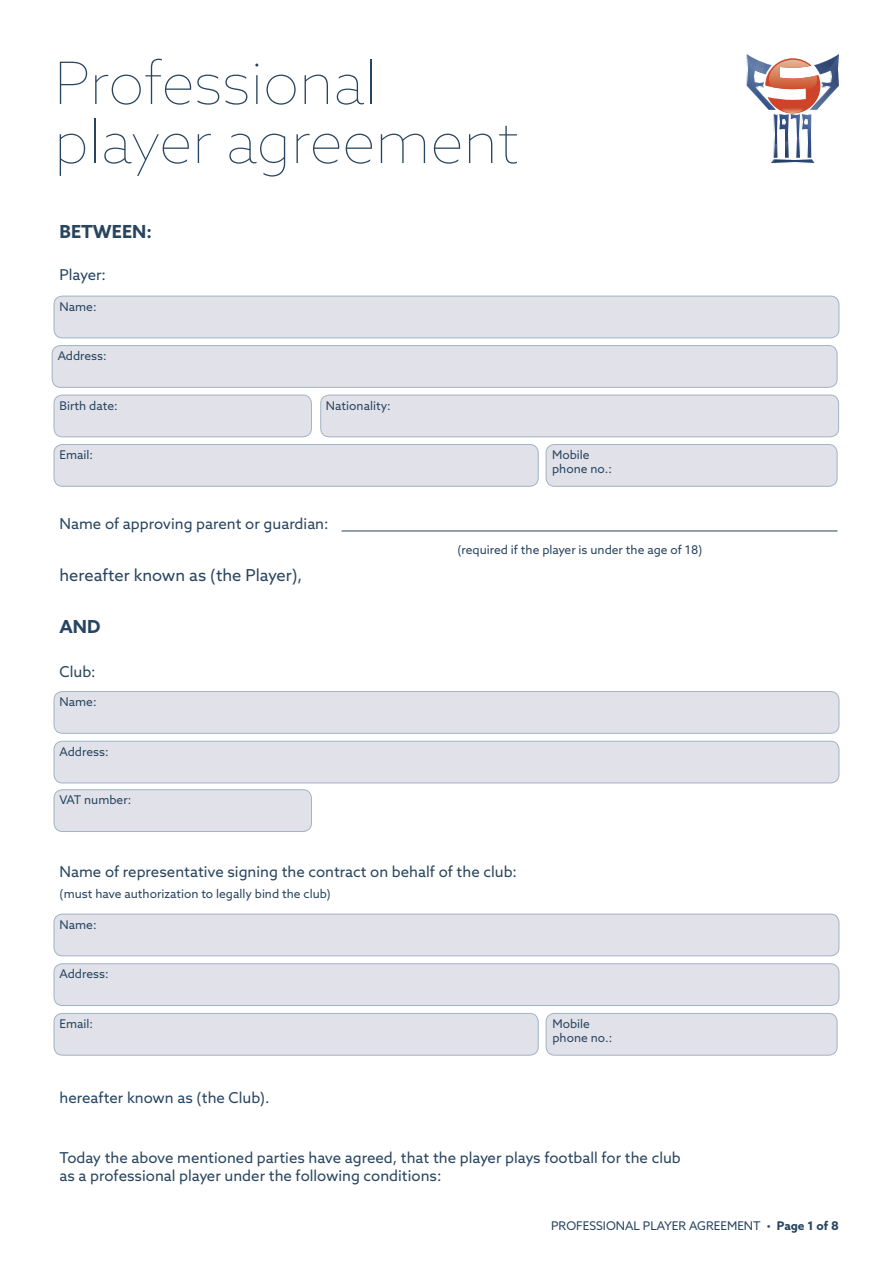
<style>
.page{position:relative;width:893px;height:1263px;background:#fff}
.page>*{position:absolute;margin:0;border:0;box-sizing:border-box;transform-origin:0 0}
.t1{font:100 58.5px "Azo Sans";color:#284560}
.t2{font:700 18px "Azo Sans";color:#284560}
.t3{font:16.5px "Azo Sans";color:#284560}
.t4{font:15px/18px "Azo Sans";color:#284560}
.t5{font:12px/14.4px "Azo Sans";color:#284560}
.s1{font-weight:700}
</style>
<div class="page">
<hr style="left:771px;top:163px;width:43px;height:1px;background:#f9f9fa">
<svg style="left:747px;top:54px;width:92px;height:109px"></svg>
<div style="left:54px;top:296px;width:785px;height:42px;background:#e1e2e9;border-radius:9px"></div>
<div style="left:54px;top:296px;width:785px;height:42px;border:1px solid #a1b3c4;border-radius:9px"></div>
<div style="left:54px;top:691px;width:785px;height:42px;background:#e1e2e9;border-radius:9px"></div>
<div style="left:54px;top:691px;width:785px;height:43px;border:1px solid #a1b3c4;border-radius:9px"></div>
<div style="left:54px;top:914px;width:785px;height:42px;background:#e1e2e9;border-radius:9px"></div>
<div style="left:54px;top:914px;width:785px;height:42px;border:1px solid #a1b3c4;border-radius:9px"></div>
<div style="left:52px;top:346px;width:785px;height:41px;background:#e1e2e9;border-radius:9px"></div>
<div style="left:52px;top:345px;width:785px;height:43px;border:1px solid #a1b3c4;border-radius:9px"></div>
<div style="left:54px;top:741px;width:785px;height:42px;background:#e1e2e9;border-radius:9px"></div>
<div style="left:54px;top:741px;width:785px;height:42px;border:1px solid #a1b3c4;border-radius:9px"></div>
<div style="left:54px;top:964px;width:785px;height:41px;background:#e1e2e9;border-radius:9px"></div>
<div style="left:54px;top:963px;width:785px;height:43px;border:1px solid #a1b3c4;border-radius:9px"></div>
<div style="left:54px;top:395px;width:257px;height:42px;background:#e1e2e9;border-radius:9px"></div>
<div style="left:54px;top:395px;width:258px;height:42px;border:1px solid #a1b3c4;border-radius:9px"></div>
<div style="left:54px;top:790px;width:257px;height:41px;background:#e1e2e9;border-radius:9px"></div>
<div style="left:54px;top:789px;width:258px;height:43px;border:1px solid #a1b3c4;border-radius:9px"></div>
<div style="left:54px;top:444px;width:484px;height:42px;background:#e1e2e9;border-radius:9px"></div>
<div style="left:54px;top:444px;width:485px;height:43px;border:1px solid #a1b3c4;border-radius:9px"></div>
<div style="left:54px;top:1013px;width:484px;height:42px;background:#e1e2e9;border-radius:9px"></div>
<div style="left:54px;top:1013px;width:485px;height:42px;border:1px solid #a1b3c4;border-radius:9px"></div>
<div style="left:321px;top:395px;width:518px;height:42px;background:#e1e2e9;border-radius:9px"></div>
<div style="left:320px;top:395px;width:519px;height:42px;border:1px solid #a1b3c4;border-radius:9px"></div>
<div style="left:546px;top:444px;width:291px;height:42px;background:#e1e2e9;border-radius:9px"></div>
<div style="left:546px;top:444px;width:291px;height:43px;border:1px solid #a1b3c4;border-radius:9px"></div>
<div style="left:546px;top:1013px;width:291px;height:42px;background:#e1e2e9;border-radius:9px"></div>
<div style="left:546px;top:1013px;width:291px;height:42px;border:1px solid #a1b3c4;border-radius:9px"></div>
<hr style="left:342px;top:531px;width:495px;height:1px;background:#284560">
<h1 class="t1" style="left:54px;top:45px;width:324px">Professional</h1>
<h1 class="t1" style="left:54px;top:104px;width:466px">player agreement</h1>
<p class="t2" style="left:60px;top:220px;width:94px">BETWEEN:</p>
<p class="t4" style="left:60px;top:266px;width:48px">Player:</p>
<p class="t5" style="left:60px;top:299px;width:39px">Name:</p>
<p class="t5" style="left:58px;top:348px;width:51px">Address:</p>
<p class="t5" style="left:60px;top:398px;width:60px">Birth date:</p>
<p class="t5" style="left:60px;top:447px;width:35px">Email:</p>
<p class="t5" style="left:326px;top:398px;width:66px">Nationality:</p>
<p class="t4" style="left:60px;top:514px;width:271px">Name of approving parent or guardian:</p>
<p class="t3" style="left:60px;top:564px;width:244px">hereafter known as (the Player),</p>
<p class="t2" style="left:60px;top:615px;width:43px">AND</p>
<p class="t4" style="left:60px;top:662px;width:38px">Club:</p>
<p class="t5" style="left:60px;top:694px;width:39px">Name:</p>
<p class="t5" style="left:60px;top:744px;width:51px">Address:</p>
<p class="t5" style="left:60px;top:792px;width:73px">VAT number:</p>
<p class="t5" style="left:552px;top:447px;width:61px">Mobile phone no.:</p>
<p class="t5" style="left:457px;top:542px;width:247px">(required if the player is under the age of 18)</p>
<p class="t4" style="left:60px;top:862px;width:459px">Name of representative signing the contract on behalf of the club:</p>
<p class="t5" style="left:60px;top:886px;width:273px">(must have authorization to legally bind the club)</p>
<p class="t5" style="left:60px;top:917px;width:39px">Name:</p>
<p class="t5" style="left:60px;top:966px;width:51px">Address:</p>
<p class="t5" style="left:60px;top:1016px;width:35px">Email:</p>
<p class="t4" style="left:60px;top:1088px;width:211px">hereafter known as (the Club).</p>
<p class="t5" style="left:552px;top:1016px;width:61px">Mobile phone no.:</p>
<p class="t4" style="left:60px;top:1149px;width:623px">Today the above mentioned parties have agreed, that the player plays football for the club as a professional player under the following conditions:</p>
<p class="t5" style="left:551px;top:1218px;width:289px">PROFESSIONAL PLAYER AGREEMENT • <span class="s1">Page 1 of 8</span></p>
</div>
